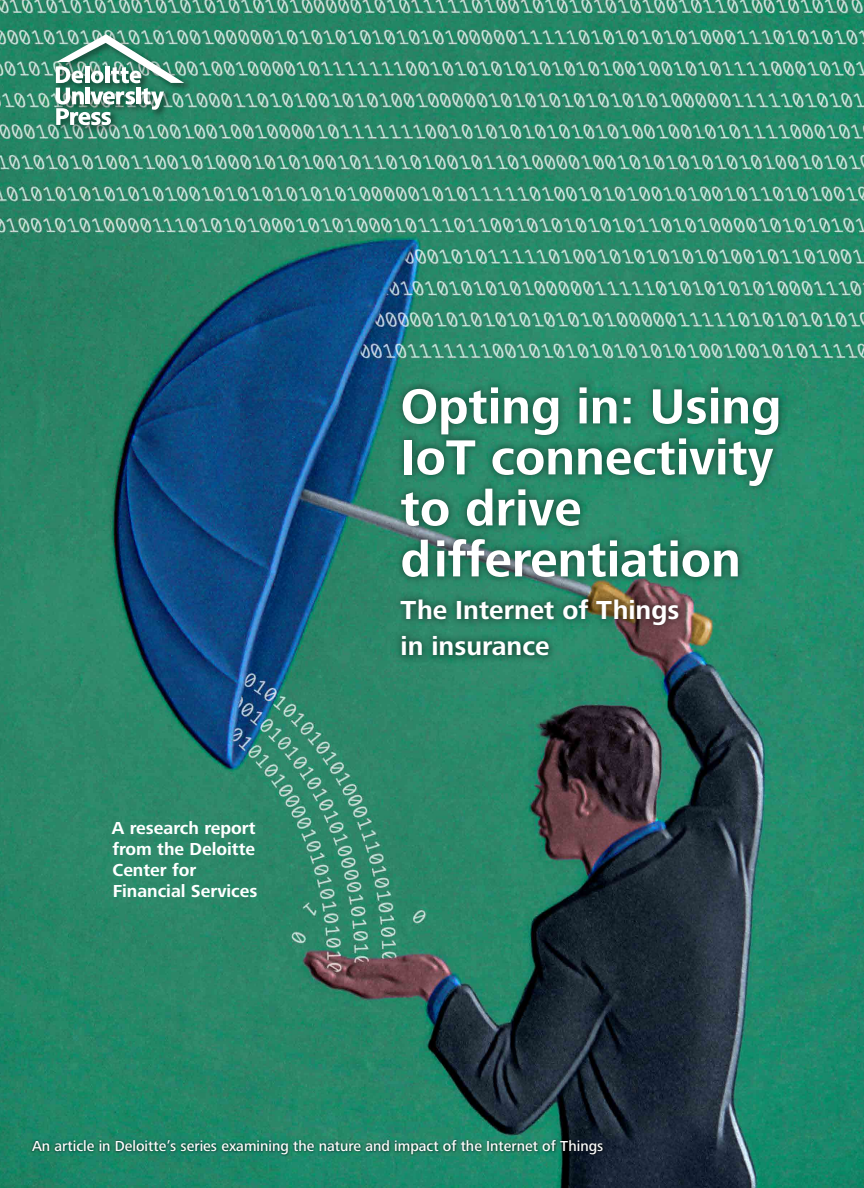
<style>
.page{position:relative;width:864px;height:1188px;background:#fff}
.page>*{position:absolute;margin:0;border:0;box-sizing:border-box;transform-origin:0 0}
.t1{font:700 51px/51px "Frutiger Next Pro";color:#fff}
.t2{font:700 27px/36px "Frutiger Next Pro";color:#fff}
.t3{font:700 18px/21px "Frutiger Next Pro";color:#fff}
.t4{font:500 15px "Frutiger Next Pro";color:#fff}
</style>
<div class="page">
<img style="left:0;top:0;width:864px;height:1188px">
<div style="left:393px;top:379px;width:394px;height:285px;background:#000;opacity:.41"></div>
<div style="left:30px;top:1138px;width:575px;height:19px;background:#000;opacity:.75"></div>
<div style="left:53px;top:31px;width:140px;height:103px;background:#000;opacity:.35"></div>
<svg style="left:56px;top:34px;width:128px;height:91px"></svg>
<p class="t3" style="left:112px;top:817px;width:147px">A research report from the Deloitte<br>Center for<br>Financial Services</p>
<h1 class="t1" style="left:401px;top:381px;width:382px">Opting in: Using<br>IoT connectivity to drive differentiation</h1>
<h2 class="t2" style="left:401px;top:592px;width:280px">The Internet of Things in insurance</h2>
<p class="t4" style="left:32px;top:1138px;width:573px">An article in Deloitte’s series examining the nature and impact of the Internet of Things</p>
</div>
